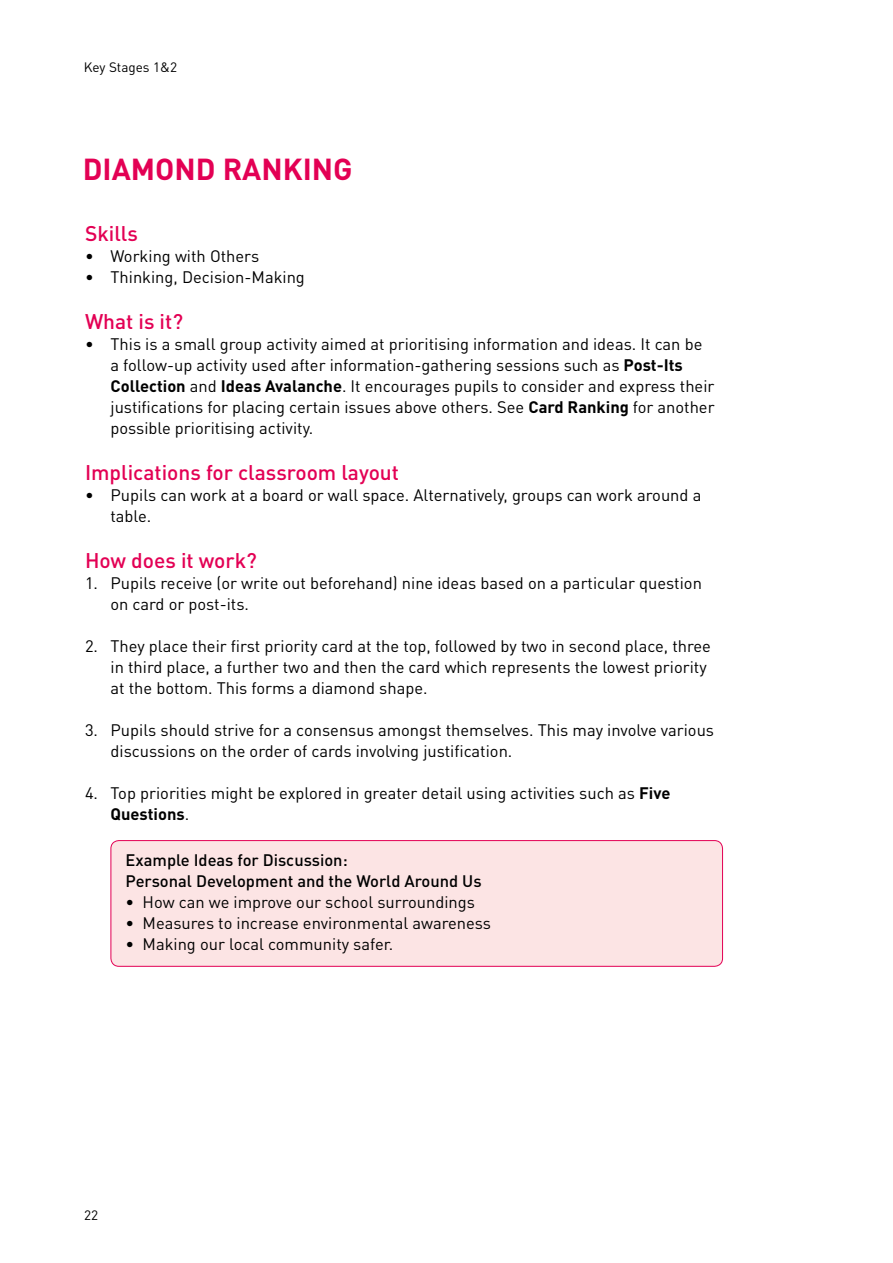
<style>
.page{position:relative;width:893px;height:1263px;background:#fff}
.page>*{position:absolute;margin:0;border:0;box-sizing:border-box;transform-origin:0 0}
.t1{font:700 30px "DIN Pro";color:#e30054}
.t2{font:500 21px "DIN Pro";color:#e30054}
.t3{font:16.5px/21px "DIN Pro";color:#000}
.t4{font:500 16.5px/21px "DIN Pro";color:#000}
.t5{font:13.5px "DIN Pro";color:#000}
.s1{font-weight:700}
</style>
<div class="page">
<div style="left:111px;top:841px;width:611px;height:125px;background:#fce4e4;border-radius:8px"></div>
<div style="left:111px;top:840px;width:612px;height:127px;border:1px solid #e30054;border-radius:8px"></div>
<p class="t5" style="left:84px;top:62px;width:95px">Key Stages 1&amp;2</p>
<h1 class="t1" style="left:83px;top:159px;width:271px">DIAMOND RANKING</h1>
<p class="t2" style="left:85px;top:226px;width:54px">Skills</p>
<p class="t3" style="left:111px;top:247px;width:196px">Working with Others<br>Thinking, Decision-Making</p>
<p class="t2" style="left:85px;top:314px;width:100px">What is it?</p>
<p class="t3" style="left:111px;top:336px;width:606px">This is a small group activity aimed at prioritising information and ideas. It can be a follow-up activity used after information-gathering sessions such as <span class="s1">Post-Its Collection</span> and <span class="s1">Ideas Avalanche</span>. It encourages pupils to consider and express their justifications for placing certain issues above others. See <span class="s1">Card Ranking</span> for another possible prioritising activity.</p>
<p class="t2" style="left:85px;top:465px;width:315px">Implications for classroom layout</p>
<p class="t3" style="left:111px;top:487px;width:592px">Pupils can work at a board or wall space. Alternatively, groups can work around a table.</p>
<p class="t2" style="left:85px;top:553px;width:173px">How does it work?</p>
<p class="t3" style="left:111px;top:575px;width:593px;text-indent:-26px">1. Pupils receive (or write out beforehand) nine ideas based on a particular question on card or post-its.</p>
<p class="t3" style="left:111px;top:638px;width:602px;text-indent:-26px">2. They place their first priority card at the top, followed by two in second place, three in third place, a further two and then the card which represents the lowest priority at the bottom. This forms a diamond shape.</p>
<p class="t3" style="left:111px;top:722px;width:605px;text-indent:-26px">3. Pupils should strive for a consensus amongst themselves. This may involve various discussions on the order of cards involving justification.</p>
<p class="t3" style="left:111px;top:785px;width:561px;text-indent:-26px">4. Top priorities might be explored in greater detail using activities such as <span class="s1">Five<br>Questions</span>.</p>
<p class="t3" style="left:85px;top:247px;width:10px">• •</p>
<p class="t3" style="left:85px;top:336px;width:10px">•</p>
<p class="t3" style="left:85px;top:487px;width:10px">•</p>
<p class="t4" style="left:126px;top:852px;width:358px">Example Ideas for Discussion:<br>Personal Development and the World Around Us</p>
<p class="t3" style="left:143px;top:894px;width:350px">How can we improve our school surroundings<br>Measures to increase environmental awareness<br>Making our local community safer.</p>
<p class="t3" style="left:126px;top:894px;width:10px;text-align:justify">• • •</p>
<p class="t5" style="left:84px;top:1211px;width:16px">22</p>
</div>
